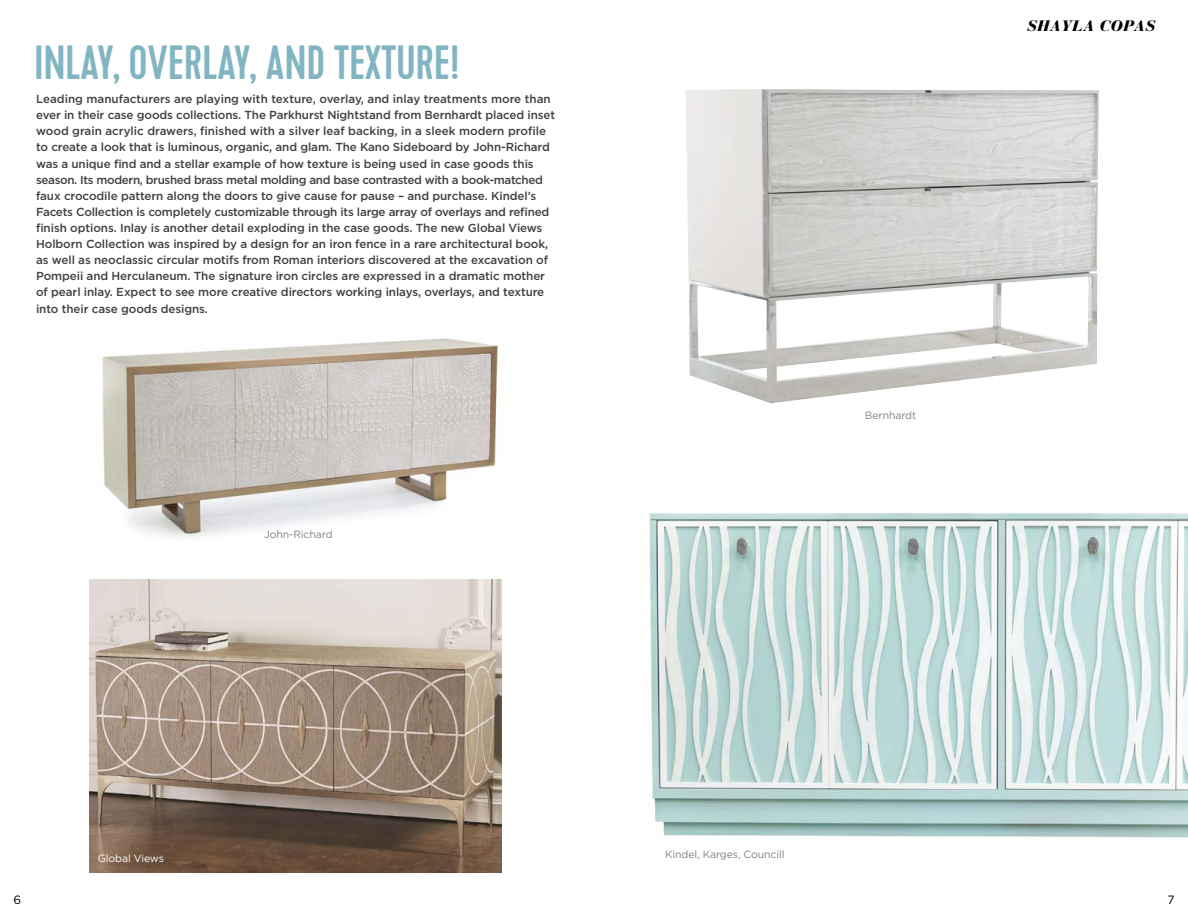
<style>
.page{position:relative;width:1188px;height:918px;background:#fff}
.page>*{position:absolute;margin:0;border:0;box-sizing:border-box;transform-origin:0 0}
.t1{font:500 48px "Cervo";letter-spacing:-.01em;color:#81b5c2}
.t2{font:italic 900 15px "Bauer Bodoni";letter-spacing:.02em;color:#000}
.t3{font:12px "Gotham";color:#000}
.t4{font:500 11.7px/16px "Gotham";letter-spacing:-.01em;color:#414042}
.t5{font:10.5px "Gotham";letter-spacing:-.01em;color:#808285}
.t6{font:10.5px "Gotham";letter-spacing:-.01em;color:#fff}
</style>
<div class="page">
<img style="left:102px;top:338px;width:396px;height:201px">
<img style="left:649px;top:512px;width:539px;height:326px">
<img style="left:686px;top:89px;width:413px;height:314px">
<img style="left:89px;top:579px;width:412px;height:294px">
<h1 class="t1" style="left:34px;top:35px;width:427px">INLAY, OVERLAY, AND TEXTURE!</h1>
<p class="t4" style="left:36px;top:91px;width:521px">Leading manufacturers are playing with texture, overlay, and inlay treatments more than ever in their case goods collections. The Parkhurst Nightstand from Bernhardt placed inset wood grain acrylic drawers, finished with a silver leaf backing, in a sleek modern profile to create a look that is luminous, organic, and glam. The Kano Sideboard by John-Richard was a unique find and a stellar example of how texture is being used in case goods this season. Its modern, brushed brass metal molding and base contrasted with a book-matched faux crocodile pattern along the doors to give cause for pause – and purchase. Kindel’s Facets Collection is completely customizable through its large array of overlays and refined finish options. Inlay is another detail exploding in the case goods. The new Global Views Holborn Collection was inspired by a design for an iron fence in a rare architectural book, as well as neoclassic circular motifs from Roman interiors discovered at the excavation of Pompeii and Herculaneum. The signature iron circles are expressed in a dramatic mother of pearl inlay. Expect to see more creative directors working inlays, overlays, and texture into their case goods designs.</p>
<p class="t5" style="left:264px;top:529px;width:70px">John-Richard</p>
<p class="t2" style="left:1027px;top:16px;width:130px">SHAYLA COPAS</p>
<p class="t5" style="left:865px;top:410px;width:53px">Bernhardt</p>
<p class="t6" style="left:98px;top:853px;width:68px">Global Views</p>
<p class="t5" style="left:665px;top:848px;width:121px">Kindel, Karges, Councill</p>
<p class="t3" style="left:14px;top:893px;width:9px">6</p>
<p class="t3" style="left:1167px;top:893px;width:9px">7</p>
</div>
